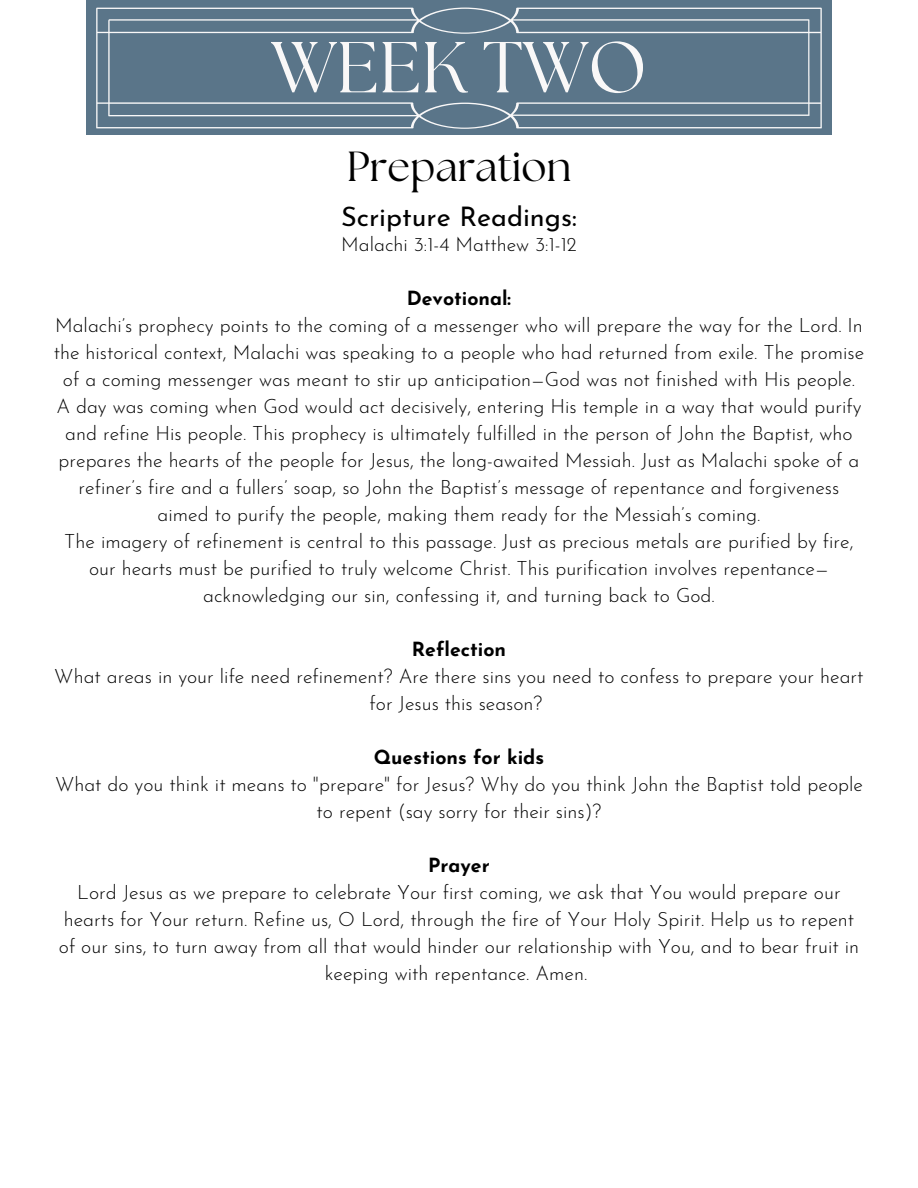
<style>
.page{position:relative;width:918px;height:1188px;background:#fff}
.page>*{position:absolute;margin:0;border:0;box-sizing:border-box;transform-origin:0 0}
.t1{font:72px "The Seasons";color:#f9f8f8}
.t2{font:42px "The Seasons";color:#000}
.t3{font:27px "Josefin Sans";color:#000}
.t4{font:300 19.5px/27px "Josefin Sans";color:#000;text-align:center}
.t5{font:700 19.5px "Josefin Sans";color:#000}
</style>
<div class="page">
<div style="left:86px;top:0;width:746px;height:135px;background:#5a7589"></div>
<svg style="left:96px;top:8px;width:726px;height:121px"></svg>
<p class="t1" style="left:271px;top:35px;width:377px">WEEK TWO</p>
<h1 class="t2" style="left:347px;top:147px;width:226px">Preparation</h1>
<p class="t3" style="left:341px;top:206px;width:237px">Scripture Readings:</p>
<h2 class="t4" style="left:341px;top:233px;width:237px">Malachi 3:1-4 Matthew 3:1-12</h2>
<h3 class="t5" style="left:407px;top:290px;width:106px">Devotional:</h3>
<p class="t4" style="left:54px;top:314px;width:812px">Malachi’s prophecy points to the coming of a messenger who will prepare the way for the Lord. In the historical context, Malachi was speaking to a people who had returned from exile. The promise of a coming messenger was meant to stir up anticipation—God was not finished with His people.<br>A day was coming when God would act decisively, entering His temple in a way that would purify and refine His people. This prophecy is ultimately fulfilled in the person of John the Baptist, who prepares the hearts of the people for Jesus, the long-awaited Messiah. Just as Malachi spoke of a refiner’s fire and a fullers’ soap, so John the Baptist’s message of repentance and forgiveness aimed to purify the people, making them ready for the Messiah’s coming.</p>
<p class="t4" style="left:64px;top:530px;width:791px">The imagery of refinement is central to this passage. Just as precious metals are purified by fire, our hearts must be purified to truly welcome Christ. This purification involves repentance— acknowledging our sin, confessing it, and turning back to God.</p>
<p class="t5" style="left:412px;top:641px;width:96px">Reflection</p>
<p class="t4" style="left:54px;top:665px;width:811px">What areas in your life need refinement? Are there sins you need to confess to prepare your heart for Jesus this season?</p>
<p class="t5" style="left:374px;top:749px;width:172px">Questions for kids</p>
<p class="t4" style="left:55px;top:773px;width:809px">What do you think it means to "prepare" for Jesus? Why do you think John the Baptist told people to repent (say sorry for their sins)?</p>
<p class="t5" style="left:428px;top:857px;width:63px">Prayer</p>
<p class="t4" style="left:59px;top:881px;width:802px">Lord Jesus as we prepare to celebrate Your first coming, we ask that You would prepare our hearts for Your return. Refine us, O Lord, through the fire of Your Holy Spirit. Help us to repent of our sins, to turn away from all that would hinder our relationship with You, and to bear fruit in keeping with repentance. Amen.</p>
</div>
